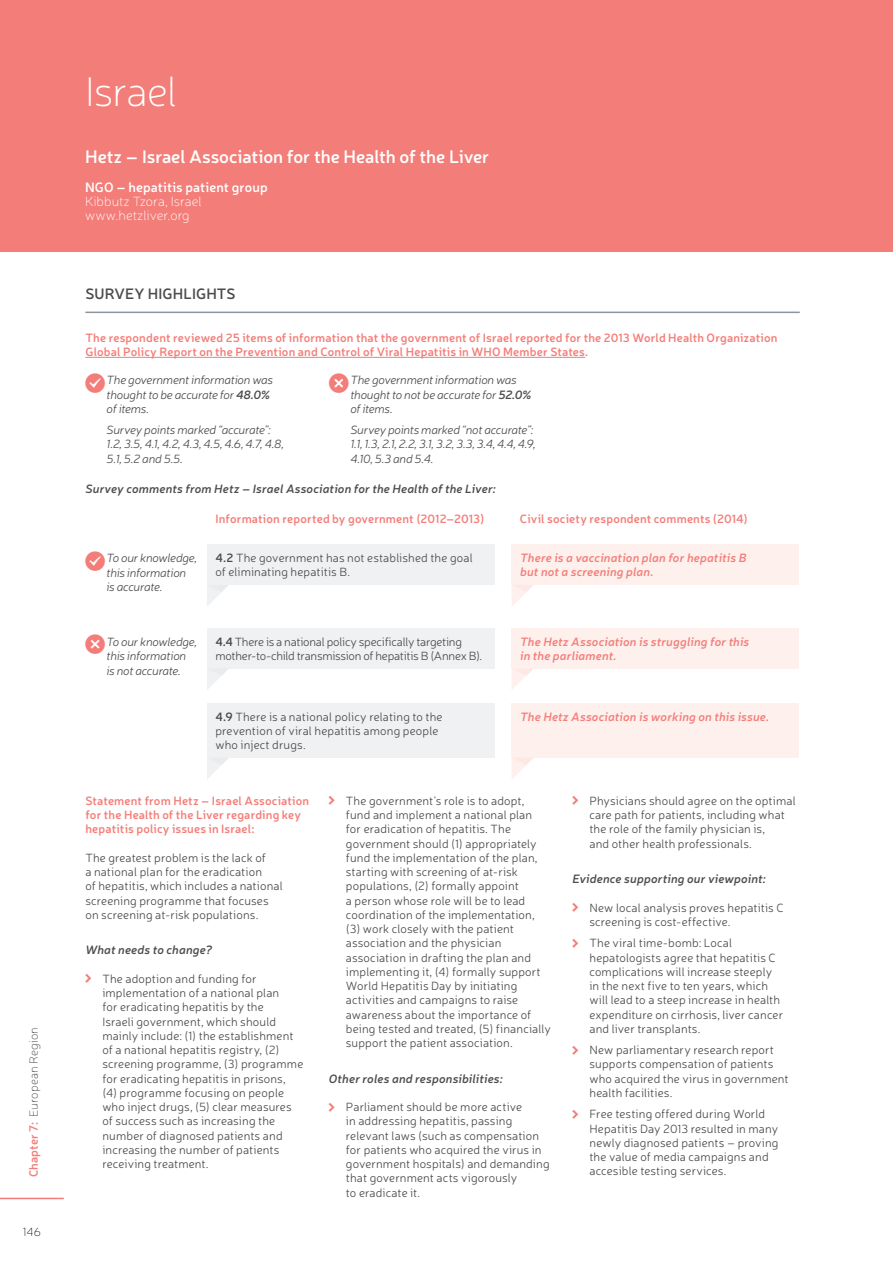
<style>
.page{position:relative;width:893px;height:1263px;background:#fff}
.page>*{position:absolute;margin:0;border:0;box-sizing:border-box;transform-origin:0 0}
.Header_-_Country__R{font:100 42px "Neris";letter-spacing:-.02em;color:#fff}
.Header_-_Report_NAME{font:600 18px "Neris";letter-spacing:-.005em;color:#fff}
.Body_Copy_-_Survey_H{font:600 15px "Neris";letter-spacing:.01em;color:#4b4c4d}
.Header_-_Report_WEBS{font:100 13.5px "Neris";color:#fff}
.Header_-_Report_TYPE{font:600 13.5px "Neris";letter-spacing:.01em;color:#fff}
.Body_Copy{font:300 12px/14.2px "Neris";letter-spacing:.01em;color:#4b4c4d}
.Report_Table_2nd_par{font:italic 300 12px/14.4px "Neris";letter-spacing:-.025em;color:#4b4c4d}
.Body_Copy_-_Intro{font:600 12px/14.2px "Neris";letter-spacing:.015em;color:#f37d78}
.Bubble_-_Government{font:300 12px/14.2px "Neris";letter-spacing:.005em;color:#4b4c4d}
.Bubble_-_Response{font:italic 600 12px/14.2px "Neris";letter-spacing:.015em;color:#f37d78}
.Subhead_-_2nd{font:italic 600 12px "Neris";letter-spacing:.015em;color:#4b4c4d}
.Bubble_-_Government-2{font:300 12px/14.2px "Neris";letter-spacing:-.02em;color:#4b4c4d}
.Body_Copy-2{font:600 12px "Neris";letter-spacing:.015em;color:#f37d78}
.t1{font:100 12px "Neris";letter-spacing:.015em;color:#4b4c4d}
.t2{font:100 12px "Neris";color:#231f20}
.s1{font-weight:600;color:#f37d78}
.s2{font-weight:600}
</style>
<div class="page">
<div style="left:0;top:0;width:893px;height:252px;background:#f37d78"></div>
<div style="left:207px;top:628px;width:288px;height:40px;background:#f0f1f3"></div>
<div style="left:207px;top:703px;width:288px;height:55px;background:#f0f1f3"></div>
<div style="left:512px;top:628px;width:287px;height:40px;background:#fef0ed"></div>
<div style="left:512px;top:703px;width:287px;height:55px;background:#fef0ed"></div>
<svg style="left:207px;top:758px;width:21px;height:21px"></svg>
<svg style="left:207px;top:668px;width:22px;height:22px"></svg>
<svg style="left:512px;top:758px;width:21px;height:21px"></svg>
<svg style="left:512px;top:668px;width:22px;height:22px"></svg>
<div style="left:207px;top:545px;width:288px;height:40px;background:#f0f1f3"></div>
<div style="left:512px;top:545px;width:287px;height:40px;background:#fef0ed"></div>
<hr style="left:85px;top:312px;width:715px;height:1px;background:#8f959d">
<hr style="left:85px;top:357px;width:500px;height:1px;background:#f37d78">
<svg style="left:207px;top:585px;width:22px;height:21px"></svg>
<svg style="left:512px;top:585px;width:21px;height:21px"></svg>
<hr style="left:0;top:1198px;width:64px;height:1px;background:#f37d78">
<p class="t1" style="left:26px;top:1177px;width:151px;rotate:-90deg"><span class="s1">Chapter 7:</span> European Region</p>
<p class="t2" style="left:23px;top:1224px;width:20px">146</p>
<p class="Header_-_Country__R" style="left:85px;top:66px;width:94px">Israel</p>
<p class="Header_-_Report_NAME" style="left:85px;top:145px;width:406px">Hetz – Israel Association for the Health of the Liver</p>
<p class="Header_-_Report_TYPE" style="left:85px;top:178px;width:184px">NGO – hepatitis patient group</p>
<p class="Header_-_Report_WEBS" style="left:85px;top:193px;width:118px">Kibbutz Tzora, Israel</p>
<p class="Header_-_Report_WEBS" style="left:85px;top:208px;width:106px">www.hetzliver.org</p>
<p class="Body_Copy_-_Survey_H" style="left:85px;top:283px;width:152px">SURVEY HIGHLIGHTS</p>
<p class="Body_Copy_-_Intro" style="left:85px;top:330px;width:694px">The respondent reviewed 25 items of information that the government of Israel reported for the 2013 World Health Organization<br>Global Policy Report on the Prevention and Control of Viral Hepatitis in WHO Member States.</p>
<p class="Report_Table_2nd_par" style="left:107px;top:373px;width:168px">The government information was thought to be accurate for <span class="s2">48.0% </span>of items.</p>
<p class="Report_Table_2nd_par" style="left:107px;top:422px;width:179px">Survey points marked “accurate”:<br>1.2, 3.5, 4.1, 4.2, 4.3, 4.5, 4.6, 4.7, 4.8,<br>5.1, 5.2 and 5.5.</p>
<p class="Report_Table_2nd_par" style="left:350px;top:373px;width:183px">The government information was thought to not be accurate for <span class="s2">52.0% </span>of items.</p>
<p class="Report_Table_2nd_par" style="left:350px;top:422px;width:187px">Survey points marked “not accurate”:<br>1.1, 1.3, 2.1, 2.2, 3.1, 3.2, 3.3, 3.4, 4.4, 4.9,<br>4.10, 5.3 and 5.4.</p>
<p class="Subhead_-_2nd" style="left:85px;top:480px;width:412px">Survey comments from Hetz – Israel Association for the Health of the Liver:</p>
<p class="Report_Table_2nd_par" style="left:107px;top:550px;width:92px">To our knowledge, this information is accurate.</p>
<p class="Report_Table_2nd_par" style="left:107px;top:634px;width:92px">To our knowledge, this information is not accurate.</p>
<p class="Body_Copy-2" style="left:215px;top:511px;width:270px">Information reported by government (2012–2013)</p>
<p class="Body_Copy-2" style="left:520px;top:511px;width:229px">Civil society respondent comments (2014)</p>
<p class="Bubble_-_Government" style="left:215px;top:550px;width:259px"><span class="s2">4.2</span> The government has not established the goal of eliminating hepatitis B.</p>
<p class="Bubble_-_Response" style="left:520px;top:550px;width:228px">There is a vaccination plan for hepatitis B but not a screening plan.</p>
<p class="Bubble_-_Government-2" style="left:215px;top:634px;width:268px"><span class="s2">4.4</span> There is a national policy specifically targeting mother-to-child transmission of hepatitis B (Annex B).</p>
<p class="Bubble_-_Government" style="left:215px;top:709px;width:229px"><span class="s2">4.9</span> There is a national policy relating to the prevention of viral hepatitis among people who inject drugs.</p>
<p class="Bubble_-_Response" style="left:520px;top:634px;width:231px">The Hetz Association is struggling for this in the parliament.</p>
<p class="Bubble_-_Response" style="left:520px;top:709px;width:250px">The Hetz Association is working on this issue.</p>
<p class="Body_Copy_-_Intro" style="left:85px;top:793px;width:225px">Statement from Hetz – Israel Association for the Health of the Liver regarding key hepatitis policy issues in Israel:</p>
<p class="Body_Copy" style="left:85px;top:850px;width:199px">The greatest problem is the lack of<br>a national plan for the eradication<br>of hepatitis, which includes a national screening programme that focuses on screening at-risk populations.</p>
<p class="Subhead_-_2nd" style="left:85px;top:942px;width:128px">What needs to change?</p>
<p class="Body_Copy" style="left:102px;top:971px;width:202px">The adoption and funding for implementation of a national plan<br>for eradicating hepatitis by the<br>Israeli government, which should mainly include: (1) the establishment of a national hepatitis registry, (2) screening programme, (3) programme for eradicating hepatitis in prisons, (4) programme focusing on people who inject drugs, (5) clear measures of success such as increasing the number of diagnosed patients and increasing the number of patients receiving treatment.</p>
<p class="Body_Copy" style="left:346px;top:793px;width:207px">The government’s role is to adopt, fund and implement a national plan<br>for eradication of hepatitis. The government should (1) appropriately fund the implementation of the plan, starting with screening of at-risk populations, (2) formally appoint<br>a person whose role will be to lead coordination of the implementation, (3) work closely with the patient association and the physician association in drafting the plan and implementing it, (4) formally support World Hepatitis Day by initiating activities and campaigns to raise awareness about the importance of being tested and treated, (5) financially support the patient association.</p>
<p class="Subhead_-_2nd" style="left:329px;top:1070px;width:175px">Other roles and responsibilities:</p>
<p class="Body_Copy" style="left:346px;top:1099px;width:205px">Parliament should be more active<br>in addressing hepatitis, passing relevant laws (such as compensation for patients who acquired the virus in government hospitals) and demanding that government acts vigorously<br>to eradicate it.</p>
<p class="Body_Copy" style="left:589px;top:793px;width:208px">Physicians should agree on the optimal care path for patients, including what the role of the family physician is,<br>and other health professionals.</p>
<p class="Subhead_-_2nd" style="left:572px;top:871px;width:195px">Evidence supporting our viewpoint:</p>
<p class="Body_Copy" style="left:589px;top:900px;width:196px">New local analysis proves hepatitis C screening is cost-effective.</p>
<p class="Body_Copy" style="left:589px;top:935px;width:195px">The viral time-bomb: Local hepatologists agree that hepatitis C complications will increase steeply in the next five to ten years, which will lead to a steep increase in health expenditure on cirrhosis, liver cancer and liver transplants.</p>
<p class="Body_Copy" style="left:589px;top:1042px;width:201px">New parliamentary research report supports compensation of patients who acquired the virus in government health facilities.</p>
<p class="Body_Copy" style="left:589px;top:1106px;width:191px">Free testing offered during World Hepatitis Day 2013 resulted in many newly diagnosed patients – proving the value of media campaigns and accesible testing services.</p>
</div>
